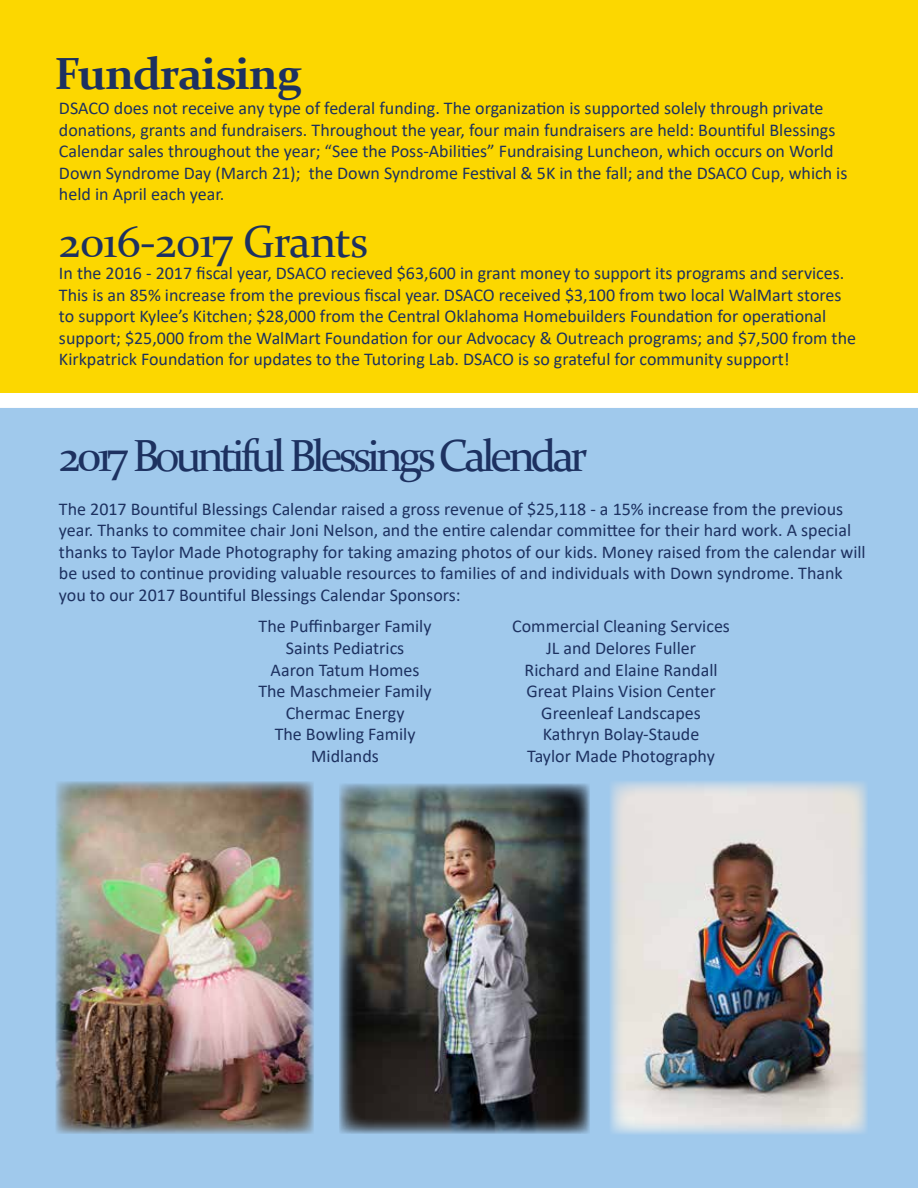
<style>
.page{position:relative;width:918px;height:1188px;background:#fff}
.page>*{position:absolute;margin:0;border:0;box-sizing:border-box;transform-origin:0 0}
.t1{font:45px "Constantia";letter-spacing:-.085em;color:#1d3160}
.t2{font:45px "Constantia";letter-spacing:-.02em;color:#1d3160}
.t3{font:700 45px "Constantia";letter-spacing:-.02em;color:#1d3160}
.t4{font:18px/21.6px "Calibri";color:#1d3160}
</style>
<div class="page">
<div style="left:0;top:408px;width:918px;height:780px;background:#a0c9ec"></div>
<div style="left:0;top:0;width:918px;height:392px;background:#fcd700"></div>
<img style="left:56px;top:782px;width:258px;height:352px">
<img style="left:339px;top:784px;width:250px;height:349px">
<img style="left:610px;top:781px;width:258px;height:353px">
<h1 class="t3" style="left:54px;top:42px;width:249px">Fundraising</h1>
<p class="t4" style="left:59px;top:97px;width:790px">DSACO does not receive any type of federal funding. The organization is supported solely through private donations, grants and fundraisers. Throughout the year, four main fundraisers are held: Bountiful Blessings Calendar sales throughout the year; “See the Poss-Abilities” Fundraising Luncheon, which occurs on World Down Syndrome Day (March 21); the Down Syndrome Festival &amp; 5K in the fall; and the DSACO Cup, which is held in April each year.</p>
<h1 class="t2" style="left:59px;top:211px;width:311px">2016-2017 Grants</h1>
<p class="t4" style="left:59px;top:262px;width:799px">In the 2016 - 2017 fiscal year, DSACO recieved $63,600 in grant money to support its programs and services.<br>This is an 85% increase from the previous fiscal year. DSACO received $3,100 from two local WalMart stores to support Kylee’s Kitchen; $28,000 from the Central Oklahoma Homebuilders Foundation for operational support; $25,000 from the WalMart Foundation for our Advocacy &amp; Outreach programs; and $7,500 from the Kirkpatrick Foundation for updates to the Tutoring Lab. DSACO is so grateful for community support!</p>
<h1 class="t1" style="left:59px;top:426px;width:530px">2017 Bountiful Blessings Calendar</h1>
<p class="t4" style="left:59px;top:497px;width:808px">The 2017 Bountiful Blessings Calendar raised a gross revenue of $25,118 - a 15% increase from the previous year. Thanks to commitee chair Joni Nelson, and the entire calendar committee for their hard work. A special thanks to Taylor Made Photography for taking amazing photos of our kids. Money raised from the calendar will be used to continue providing valuable resources to families of and individuals with Down syndrome. Thank you to our 2017 Bountiful Blessings Calendar Sponsors:</p>
<p class="t4" style="left:258px;top:615px;width:175px;text-align:center">The Puffinbarger Family<br>Saints Pediatrics<br>Aaron Tatum Homes<br>The Maschmeier Family<br>Chermac Energy<br>The Bowling Family<br>Midlands</p>
<p class="t4" style="left:512px;top:615px;width:219px;text-align:center">Commercial Cleaning Services<br>JL and Delores Fuller<br>Richard and Elaine Randall<br>Great Plains Vision Center<br>Greenleaf Landscapes<br>Kathryn Bolay-Staude<br>Taylor Made Photography</p>
</div>
